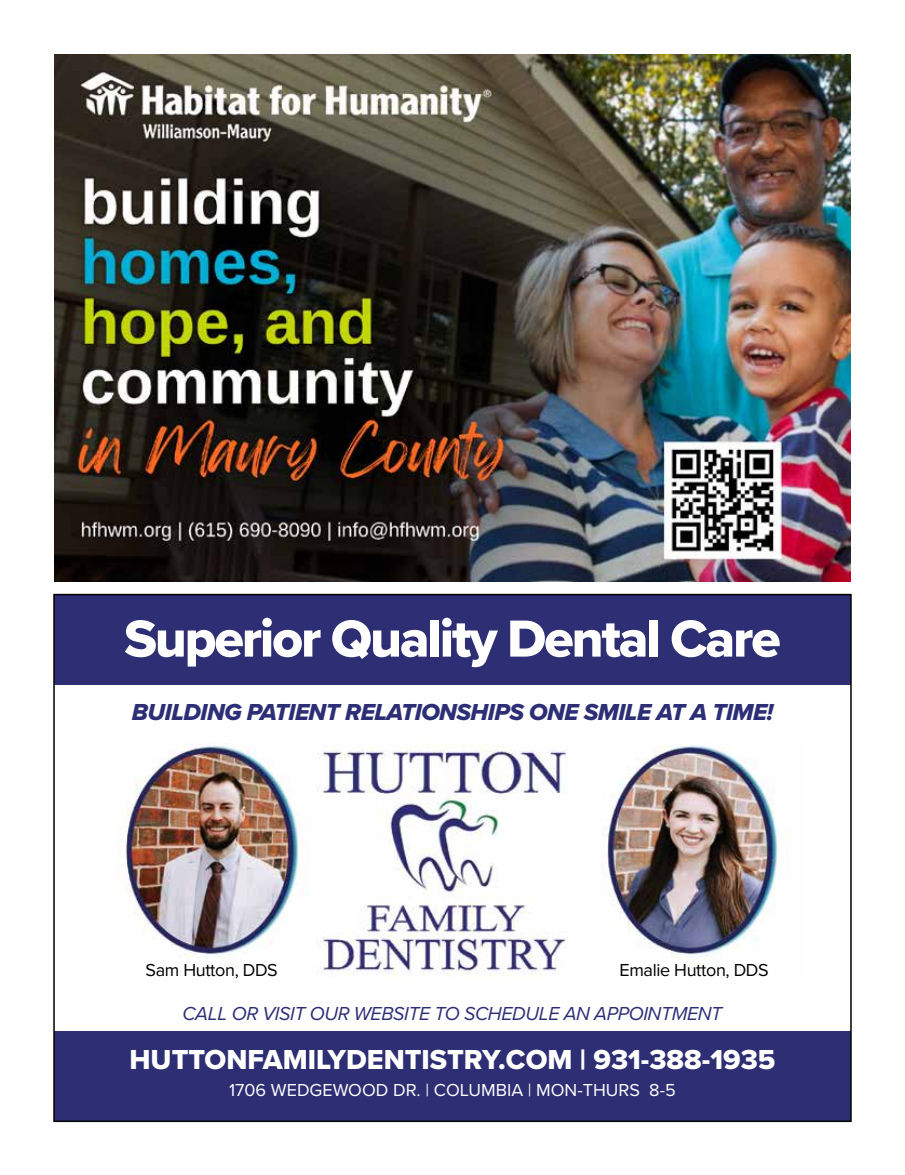
<style>
.page{position:relative;width:905px;height:1175px;background:#fff}
.page>*{position:absolute;margin:0;border:0;box-sizing:border-box;transform-origin:0 0}
.t1{font:54px "Proxima Nova Extrabld";letter-spacing:-.04em;color:#fff}
.t2{font:28.5px "Proxima Nova Extrabld";color:#fff}
.t3{font:24px "Proxima Nova Extrabld It";letter-spacing:-.02em;color:#2d2f76}
.t4{font:italic 19.5px "Proxima Nova";letter-spacing:-.02em;color:#2d2f76}
.t5{font:18px "Proxima Nova";color:#fff}
.t6{font:18px "Proxima Nova";letter-spacing:-.02em;color:#000}
</style>
<div class="page">
<div style="left:54px;top:594px;width:796px;height:91px;background:#2d2e73"></div>
<div style="left:54px;top:1030px;width:796px;height:91px;background:#2d2e73"></div>
<img style="left:118px;top:743px;width:661px;height:234px">
<img style="left:54px;top:55px;width:796px;height:526px">
<h1 class="t1" style="left:124px;top:598px;width:658px">Superior Quality Dental Care</h1>
<p class="t3" style="left:132px;top:693px;width:643px">BUILDING PATIENT RELATIONSHIPS ONE SMILE AT A TIME!</p>
<p class="t6" style="left:145px;top:956px;width:134px">Sam Hutton, DDS</p>
<p class="t6" style="left:619px;top:956px;width:151px">Emalie Hutton, DDS</p>
<p class="t4" style="left:182px;top:998px;width:541px">CALL OR VISIT OUR WEBSITE TO SCHEDULE AN APPOINTMENT</p>
<p class="t2" style="left:129px;top:1038px;width:647px">HUTTONFAMILYDENTISTRY.COM | 931-388-1935</p>
<p class="t5" style="left:229px;top:1076px;width:448px">1706 WEDGEWOOD DR. | COLUMBIA | MON-THURS 8-5</p>
</div>
